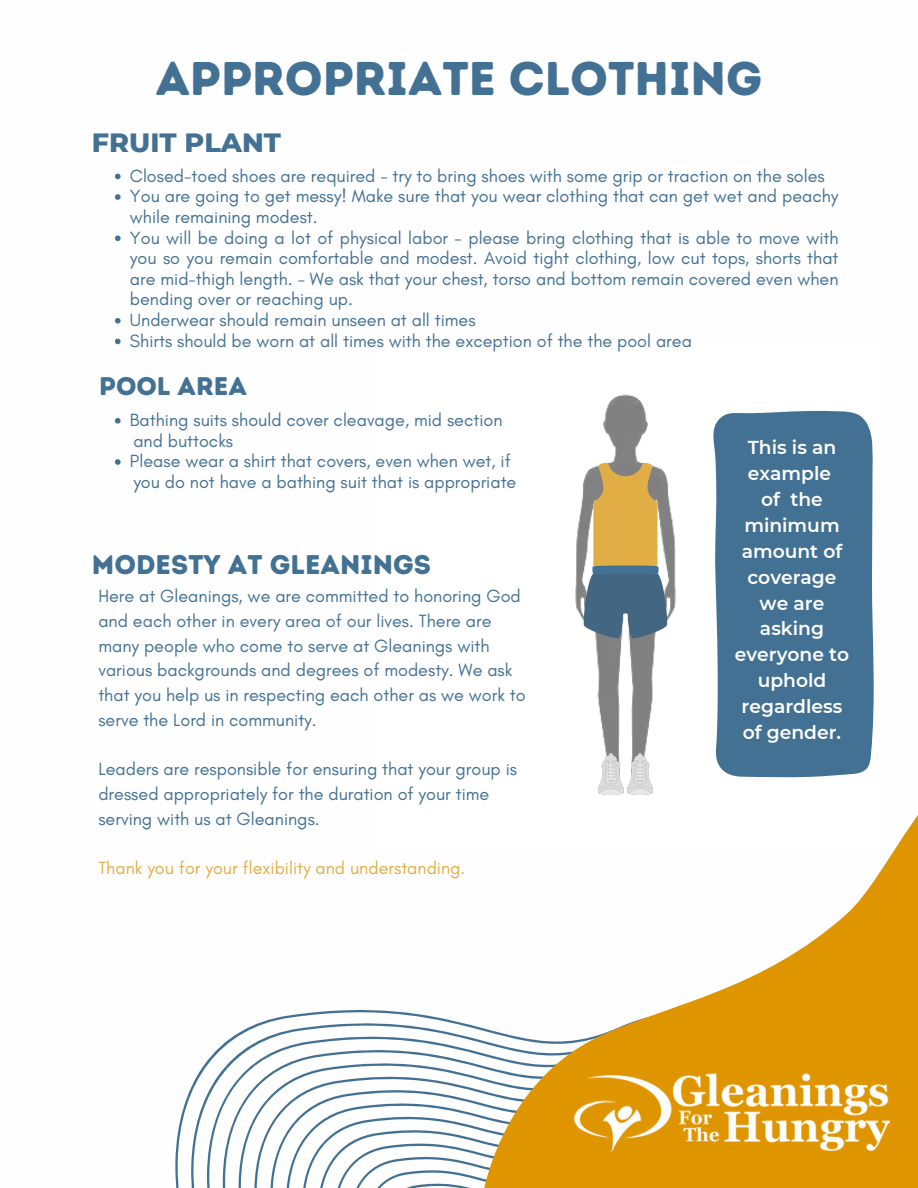
<style>
.page{position:relative;width:918px;height:1188px;background:#fff}
.page>*{position:absolute;margin:0;border:0;box-sizing:border-box;transform-origin:0 0}
.t1{font:47.25px "Intro Rust Base";color:#437193}
.t2{font:27px "Intro Rust Base";color:#437193}
.t3{font:800 27px "Montserrat";color:#437193}
.t4{font:25.5px "Intro Rust Base";color:#437193}
.t5{font:600 18.75px/25.8px "Montserrat";color:#fefefe;text-align:center}
.t6{font:18px/24.8px "Glacial Indifference";color:#437193}
.t7{font:18px "Glacial Indifference";color:#e1ae46}
</style>
<div class="page">
<svg style="left:175px;top:1010px;width:302px;height:178px"></svg>
<svg style="left:477px;top:815px;width:441px;height:373px"></svg>
<img style="left:572px;top:1067px;width:326px;height:98px">
<img style="left:477px;top:394px;width:400px;height:452px">
<svg style="left:583px;top:463px;width:85px;height:177px"></svg>
<img style="left:598px;top:754px;width:54px;height:40px">
<svg style="left:115px;top:174px;width:6px;height:5px"></svg>
<svg style="left:115px;top:194px;width:6px;height:6px"></svg>
<svg style="left:115px;top:235px;width:6px;height:6px"></svg>
<svg style="left:115px;top:318px;width:6px;height:6px"></svg>
<svg style="left:115px;top:339px;width:6px;height:5px"></svg>
<svg style="left:115px;top:418px;width:6px;height:6px"></svg>
<svg style="left:115px;top:459px;width:6px;height:6px"></svg>
<div style="left:713px;top:410px;width:163px;height:367px;background:#437193"></div>
<p class="t1" style="left:156px;top:50px;width:608px">APPROPRIATE CLOTHING</p>
<p class="t3" style="left:92px;top:126px;width:191px">FRUIT PLANT</p>
<p class="t6" style="left:130px;top:163px;width:696px">Closed-toed shoes are required - try to bring shoes with some grip or traction on the soles</p>
<p class="t6" style="left:130px;top:186px;width:710px;line-height:20.7px">You are going to get messy! Make sure that you wear clothing that can get wet and peachy while remaining modest.</p>
<h3 class="t6" style="left:130px;top:227px;width:710px;line-height:20.7px;text-align:justify">You will be doing a lot of physical labor - please bring clothing that is able to move with you so you remain comfortable and modest. Avoid tight clothing, low cut tops, shorts that are mid-thigh length. - We ask that your chest, torso and bottom remain covered even when bending over or reaching up.</h3>
<p class="t6" style="left:130px;top:307px;width:347px">Underwear should remain unseen at all times</p>
<p class="t6" style="left:130px;top:328px;width:564px">Shirts should be worn at all times with the exception of the the pool area</p>
<p class="t4" style="left:99px;top:371px;width:149px">POOL AREA</p>
<p class="t6" style="left:130px;top:407px;width:374px">Bathing suits should cover cleavage, mid section</p>
<p class="t6" style="left:133px;top:428px;width:101px">and buttocks</p>
<p class="t6" style="left:130px;top:449px;width:382px">Please wear a shirt that covers, even when wet, if</p>
<p class="t6" style="left:133px;top:469px;width:385px">you do not have a bathing suit that is appropriate</p>
<p class="t5" style="left:735px;top:435px;width:116px">This is an example<br>of the minimum amount of coverage we are asking everyone to uphold regardless of gender.</p>
<p class="t2" style="left:92px;top:548px;width:341px">MODESTY AT GLEANINGS</p>
<h5 class="t6" style="left:98px;top:584px;width:429px">Here at Gleanings, we are committed to honoring God and each other in every area of our lives. There are many people who come to serve at Gleanings with various backgrounds and degrees of modesty. We ask that you help us in respecting each other as we work to serve the Lord in community.</h5>
<h4 class="t6" style="left:98px;top:757px;width:420px">Leaders are responsible for ensuring that your group is dressed appropriately for the duration of your time serving with us at Gleanings.</h4>
<p class="t7" style="left:98px;top:857px;width:369px">Thank you for your flexibility and understanding.</p>
</div>
